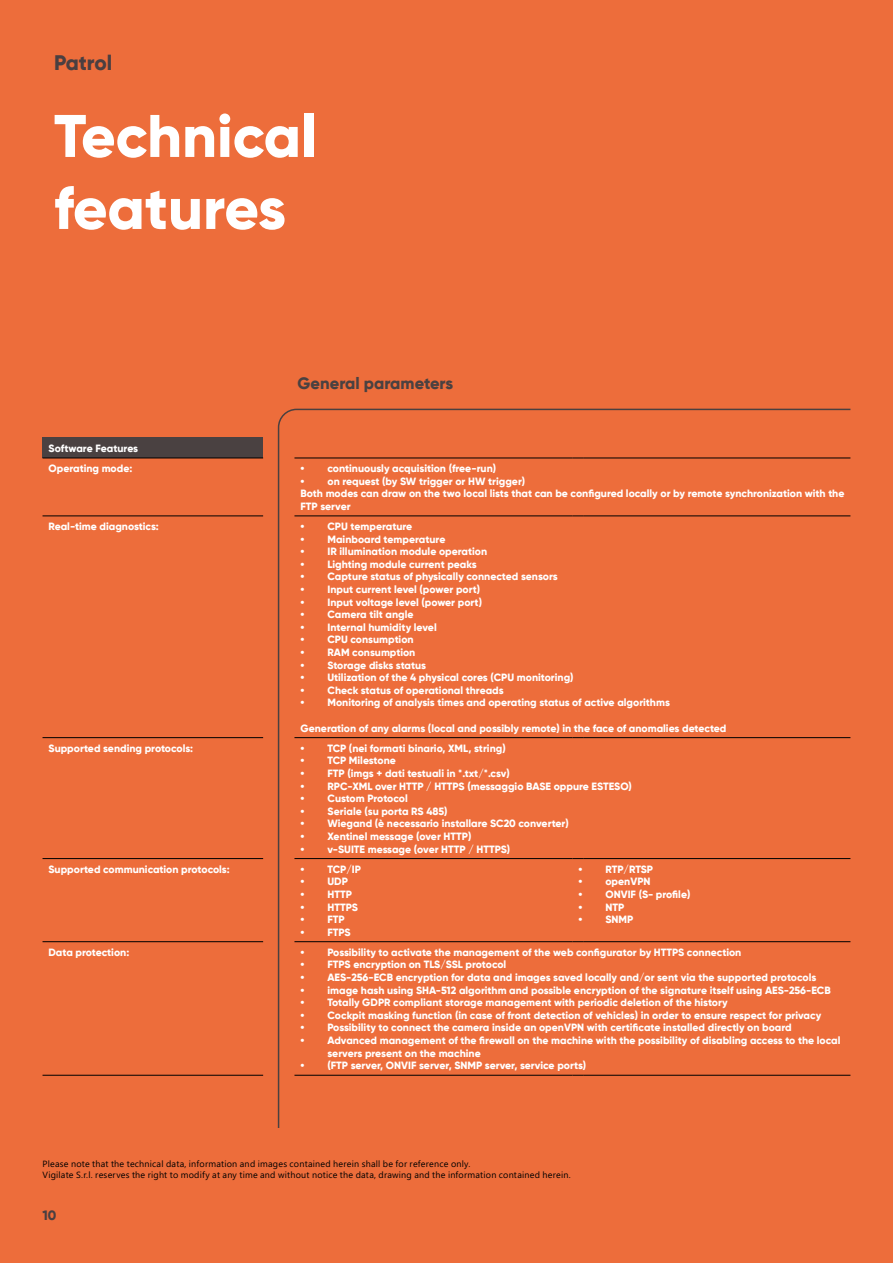
<style>
.page{position:relative;width:893px;height:1263px;background:#ed6d3b}
.page>*{position:absolute;margin:0;border:0;box-sizing:border-box;transform-origin:0 0}
.t1{font:800 60px/72px "Gilroy";letter-spacing:-.005em;color:#fff}
.t2{font:800 21px "Gilroy";color:#4a3f41}
.t3{font:800 16.5px "Gilroy";color:#4a4141}
.t4{font:800 13.5px "Gilroy";color:#4a3f41}
.t5{font:800 10.5px/12.6px "Gilroy";color:#fff}
.t6{font:9px/10.8px "Microsoft Phags Pa";letter-spacing:.02em;color:#000}
</style>
<div class="page">
<svg style="left:277px;top:408px;width:574px;height:720px"></svg>
<div style="left:43px;top:438px;width:220px;height:20px;background:#4a4141"></div>
<hr style="left:43px;top:737px;width:220px;height:1px;background:#000">
<hr style="left:43px;top:858px;width:220px;height:1px;background:#000">
<hr style="left:43px;top:515px;width:220px;height:1px;background:#000">
<hr style="left:294px;top:515px;width:278px;height:1px;background:#000">
<svg style="left:572px;top:515px;width:12px;height:1px"></svg>
<hr style="left:584px;top:515px;width:266px;height:1px;background:#000">
<hr style="left:294px;top:737px;width:278px;height:1px;background:#000">
<svg style="left:572px;top:737px;width:12px;height:1px"></svg>
<hr style="left:584px;top:737px;width:266px;height:1px;background:#000">
<hr style="left:294px;top:858px;width:278px;height:1px;background:#000">
<svg style="left:572px;top:858px;width:12px;height:1px"></svg>
<hr style="left:584px;top:858px;width:266px;height:1px;background:#000">
<hr style="left:294px;top:941px;width:278px;height:1px;background:#000">
<svg style="left:572px;top:941px;width:12px;height:1px"></svg>
<hr style="left:584px;top:941px;width:266px;height:1px;background:#000">
<hr style="left:294px;top:1075px;width:278px;height:1px;background:#000">
<svg style="left:572px;top:1075px;width:12px;height:1px"></svg>
<hr style="left:584px;top:1075px;width:266px;height:1px;background:#000">
<hr style="left:294px;top:458px;width:278px;height:1px;background:#000">
<svg style="left:572px;top:458px;width:12px;height:1px"></svg>
<hr style="left:584px;top:458px;width:266px;height:1px;background:#000">
<hr style="left:43px;top:941px;width:220px;height:1px;background:#000">
<hr style="left:43px;top:1075px;width:220px;height:1px;background:#000">
<hr style="left:43px;top:458px;width:220px;height:1px;background:#000">
<h2 class="t2" style="left:54px;top:50px;width:60px">Patrol</h2>
<h1 class="t1" style="left:54px;top:100px;width:264px">Technical features</h1>
<p class="t5" style="left:49px;top:438px;width:91px;line-height:20.4px">Software Features<br>Operating mode:</p>
<h3 class="t3" style="left:298px;top:372px;width:157px">General parameters</h3>
<p class="t5" style="left:300px;top:462px;width:197px">• continuously acquisition (free-run)</p>
<p class="t5" style="left:300px;top:475px;width:546px">• on request (by SW trigger or HW trigger)<br>Both modes can draw on the two local lists that can be configured locally or by remote synchronization with the<br>FTP server</p>
<p class="t5" style="left:49px;top:520px;width:112px">Real-time diagnostics:</p>
<p class="t5" style="left:300px;top:520px;width:113px">• CPU temperature</p>
<p class="t5" style="left:300px;top:533px;width:146px">• Mainboard temperature</p>
<p class="t5" style="left:300px;top:545px;width:188px">• IR illumination module operation</p>
<p class="t5" style="left:300px;top:558px;width:178px">• Lighting module current peaks</p>
<p class="t5" style="left:300px;top:570px;width:259px">• Capture status of physically connected sensors</p>
<p class="t5" style="left:300px;top:583px;width:181px">• Input current level (power port)</p>
<p class="t5" style="left:300px;top:596px;width:183px">• Input voltage level (power port)</p>
<p class="t5" style="left:300px;top:608px;width:115px">• Camera tilt angle</p>
<p class="t5" style="left:300px;top:621px;width:138px">• Internal humidity level</p>
<p class="t5" style="left:300px;top:633px;width:115px">• CPU consumption</p>
<p class="t5" style="left:300px;top:646px;width:116px">• RAM consumption</p>
<p class="t5" style="left:300px;top:659px;width:127px">• Storage disks status</p>
<p class="t5" style="left:300px;top:671px;width:275px">• Utilization of the 4 physical cores (CPU monitoring)</p>
<p class="t5" style="left:300px;top:684px;width:205px">• Check status of operational threads</p>
<p class="t5" style="left:300px;top:696px;width:371px">• Monitoring of analysis times and operating status of active algorithms</p>
<p class="t5" style="left:300px;top:722px;width:427px">Generation of any alarms (local and possibly remote) in the face of anomalies detected</p>
<p class="t5" style="left:49px;top:742px;width:146px">Supported sending protocols:</p>
<p class="t5" style="left:300px;top:742px;width:207px">• TCP (nei formati binario, XML, string)</p>
<p class="t5" style="left:300px;top:754px;width:97px">• TCP Milestone</p>
<p class="t5" style="left:300px;top:767px;width:211px">• FTP (imgs + dati testuali in *.txt/*.csv)</p>
<p class="t5" style="left:300px;top:779px;width:333px">• RPC-XML over HTTP / HTTPS (messaggio BASE oppure ESTESO)</p>
<p class="t5" style="left:300px;top:792px;width:109px">• Custom Protocol</p>
<p class="t5" style="left:300px;top:805px;width:149px">• Seriale (su porta RS 485)</p>
<p class="t5" style="left:300px;top:817px;width:270px">• Wiegand (è necessario installare SC20 converter)</p>
<p class="t5" style="left:300px;top:830px;width:172px">• Xentinel message (over HTTP)</p>
<p class="t5" style="left:300px;top:842px;width:211px">• v-SUITE message (over HTTP / HTTPS)</p>
<p class="t5" style="left:49px;top:863px;width:183px">Supported communication protocols:</p>
<p class="t5" style="left:300px;top:863px;width:62px">• TCP/IP</p>
<p class="t5" style="left:300px;top:875px;width:49px">• UDP</p>
<p class="t5" style="left:300px;top:888px;width:53px">• HTTP</p>
<p class="t5" style="left:300px;top:900px;width:59px">• HTTPS</p>
<p class="t5" style="left:300px;top:913px;width:46px">• FTP</p>
<p class="t5" style="left:300px;top:926px;width:52px">• FTPS</p>
<p class="t5" style="left:578px;top:863px;width:76px">• RTP/RTSP</p>
<p class="t5" style="left:578px;top:875px;width:74px">• openVPN</p>
<p class="t5" style="left:578px;top:888px;width:114px">• ONVIF (S- profile)</p>
<p class="t5" style="left:578px;top:900px;width:47px">• NTP</p>
<p class="t5" style="left:578px;top:913px;width:56px">• SNMP</p>
<p class="t5" style="left:48px;top:946px;width:82px">Data protection:</p>
<p class="t5" style="left:300px;top:946px;width:442px">• Possibility to activate the management of the web configurator by HTTPS connection</p>
<p class="t5" style="left:300px;top:958px;width:207px">• FTPS encryption on TLS/SSL protocol</p>
<p class="t5" style="left:300px;top:971px;width:517px">• AES-256-ECB encryption for data and images saved locally and/or sent via the supported protocols</p>
<p class="t5" style="left:300px;top:983px;width:532px">• image hash using SHA-512 algorithm and possible encryption of the signature itself using AES-256-ECB</p>
<p class="t5" style="left:300px;top:996px;width:429px">• Totally GDPR compliant storage management with periodic deletion of the history</p>
<p class="t5" style="left:300px;top:1009px;width:522px">• Cockpit masking function (in case of front detection of vehicles) in order to ensure respect for privacy</p>
<p class="t5" style="left:300px;top:1021px;width:493px">• Possibility to connect the camera inside an openVPN with certificate installed directly on board</p>
<p class="t5" style="left:327px;top:1034px;width:515px;text-indent:-27px">• Advanced management of the firewall on the machine with the possibility of disabling access to the local servers present on the machine</p>
<p class="t5" style="left:300px;top:1059px;width:287px">• (FTP server, ONVIF server, SNMP server, service ports)</p>
<p class="t6" style="left:43px;top:1158px;width:530px">Please note that the technical data, information and images contained herein shall be for reference only.<br>Vigilate S.r.l. reserves the right to modify at any time and without notice the data, drawing and the information contained herein.</p>
<p class="t4" style="left:43px;top:1207px;width:15px">10</p>
</div>
